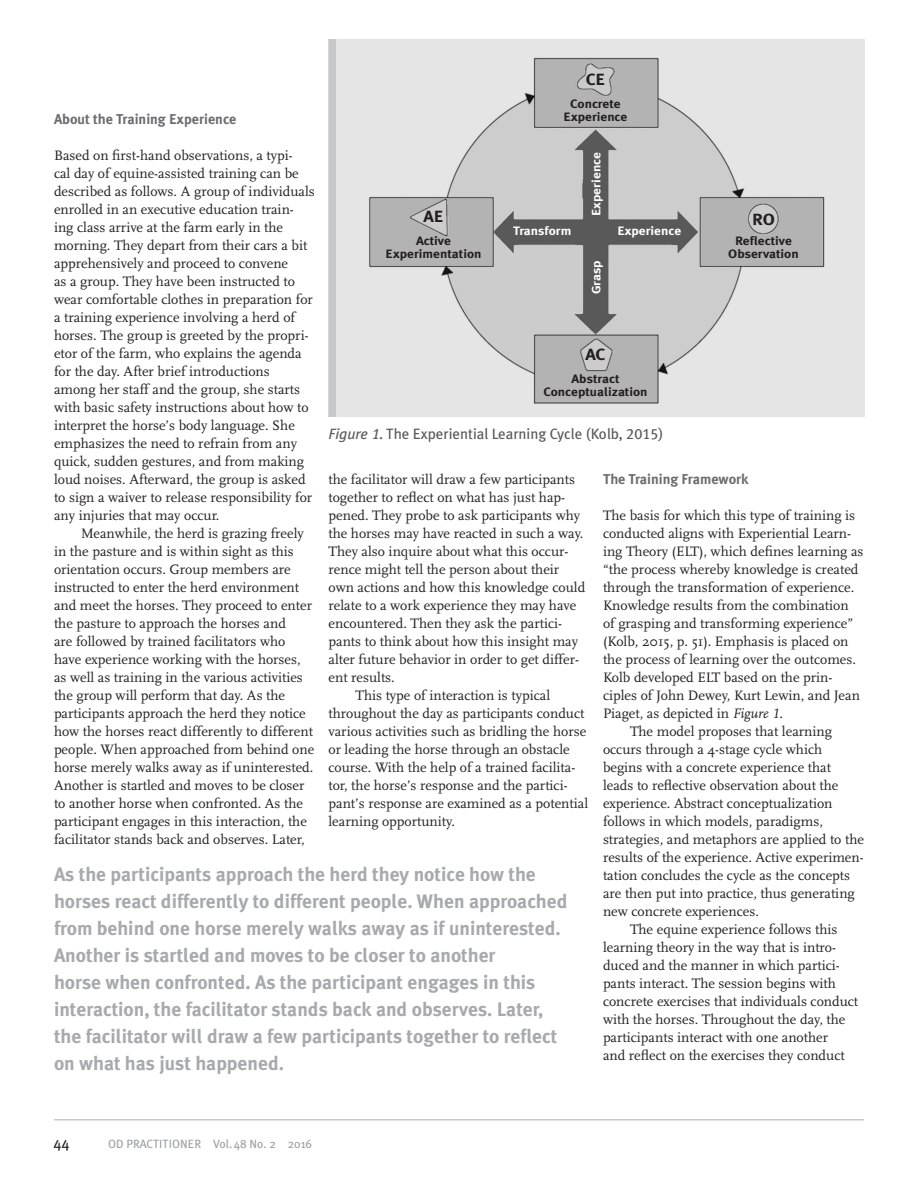
<style>
.page{position:relative;width:918px;height:1188px;background:#fff}
.page>*{position:absolute;margin:0;border:0;box-sizing:border-box;transform-origin:0 0}
.Main_pull_quote{font:700 19.5px/27px "Meta Plus";color:#a8a9ad}
.A_Head{font:700 16.2px "Meta Plus";letter-spacing:-.005em;color:#231f20;scale:1.11 1}
.Figure_title{font:15px "Meta Plus";color:#57585a}
.t1{font:15px "Meta Plus";color:#231f20}
.body_text{font:14.25px/18px "Scala";color:#231f20}
.body_text-no_indent{font:14.25px/18px "Scala";color:#231f20}
.B_Heads{font:700 14.25px "Meta Plus";color:#6c6d70}
.A_Head-2{font:700 12.15px/13.5px "Meta Plus";color:#231f20;text-align:center;scale:1.11 1}
.A_Head-3{font:700 12.15px "Meta Plus";color:#fff;scale:1.11 1}
.t2{font:12px "Meta Plus";color:#9d9fa2}
.s1{font-style:italic}
.s2{font-family:"Meta Plus Book Caps";font-style:italic}
.s3{font-family:"Meta Plus Book Caps"}
.s4{font-family:"Scala Figures";font-style:italic}
</style>
<div class="page">
<hr style="left:54px;top:1119px;width:810px;height:1px;background:#c7c8ca">
<img style="left:336px;top:39px;width:528px;height:378px">
<div style="left:329px;top:39px;width:7px;height:378px;background:#c7c8ca"></div>
<p class="A_Head" style="left:586px;top:70px;width:19px">CE</p>
<p class="A_Head-2" style="left:564px;top:97px;width:59px">Concrete<br>Experience</p>
<p class="B_Heads" style="left:54px;top:111px;width:184px">About the Training Experience</p>
<p class="body_text-no_indent" style="left:54px;top:146px;width:262px">Based on first-hand observations, a typi-<br>cal day of equine-assisted training can be described as follows. A group of individuals enrolled in an executive education train&shy;ing class arrive at the farm early in the morning. They depart from their cars a bit apprehensively and proceed to convene<br>as a group. They have been instructed to wear comfortable clothes in preparation for a training experience involving a herd of horses. The group is greeted by the propri&shy;etor of the farm, who explains the agenda for the day. After brief introductions among her staff and the group, she starts with basic safety instructions about how to interpret the horse’s body language. She emphasizes the need to refrain from any quick, sudden gestures, and from making loud noises. Afterward, the group is asked to sign a waiver to release responsibility for any injuries that may occur.</p>
<p class="body_text" style="left:54px;top:524px;width:262px;text-indent:27px">Meanwhile, the herd is grazing freely in the pasture and is within sight as this orientation occurs. Group members are instructed to enter the herd environment and meet the horses. They proceed to enter the pasture to approach the horses and<br>are followed by trained facilitators who have experience working with the horses, as well as training in the various activities the group will perform that day. As the participants approach the herd they notice how the horses react differently to different people. When approached from behind one horse merely walks away as if uninterested.<br>Another is startled and moves to be closer to another horse when confronted. As the participant engages in this interaction, the facilitator stands back and observes. Later,</p>
<p class="A_Head-3" style="left:589px;top:216px;width:59px;rotate:-90deg">Experience</p>
<p class="A_Head" style="left:423px;top:207px;width:20px">AE</p>
<p class="A_Head-2" style="left:386px;top:234px;width:88px">Active<br>Experimentation</p>
<p class="A_Head" style="left:752px;top:210px;width:22px">RO</p>
<p class="A_Head-2" style="left:728px;top:234px;width:65px">Reflective<br>Observation</p>
<p class="A_Head-3" style="left:513px;top:223px;width:54px">Transform</p>
<p class="A_Head-3" style="left:617px;top:223px;width:59px">Experience</p>
<p class="A_Head-3" style="left:589px;top:294px;width:32px;rotate:-90deg">Grasp</p>
<p class="A_Head" style="left:586px;top:345px;width:20px">AC</p>
<p class="A_Head-2" style="left:543px;top:372px;width:95px">Abstract<br>Conceptualization</p>
<p class="Figure_title" style="left:329px;top:425px;width:336px"><span class="s1">Figure</span> <span class="s2">1</span>. The Experiential Learning Cycle (Kolb, <span class="s3">2015</span>)</p>
<p class="B_Heads" style="left:603px;top:471px;width:147px">The Training Framework</p>
<p class="body_text-no_indent" style="left:603px;top:506px;width:262px">The basis for which this type of training is conducted aligns with Experiential Learn&shy;ing Theory (ELT), which defines learning as “the process whereby knowledge is created through the transformation of experience.<br>Knowledge results from the combination of grasping and transforming experience” (Kolb, 2015, p. 51). Emphasis is placed on the process of learning over the outcomes.<br>Kolb developed ELT based on the prin&shy;ciples of John Dewey, Kurt Lewin, and Jean Piaget, as depicted in <span class="s1">Figure</span> <span class="s4">1</span>.</p>
<p class="body_text" style="left:603px;top:722px;width:263px;text-indent:27px">The model proposes that learning occurs through a 4-stage cycle which begins with a concrete experience that leads to reflective observation about the experience. Abstract conceptualization follows in which models, paradigms, strategies, and metaphors are applied to the results of the experience. Active experimen&shy;tation concludes the cycle as the concepts are then put into practice, thus generating new concrete experiences.</p>
<p class="body_text" style="left:603px;top:920px;width:257px;text-indent:27px">The equine experience follows this learning theory in the way that is intro&shy;duced and the manner in which partici&shy;pants interact. The session begins with concrete exercises that individuals conduct with the horses. Throughout the day, the participants interact with one another<br>and reflect on the exercises they conduct</p>
<p class="body_text" style="left:328px;top:470px;width:258px">the facilitator will draw a few participants together to reflect on what has just hap&shy;pened. They probe to ask participants why the horses may have reacted in such a way.<br>They also inquire about what this occur&shy;rence might tell the person about their own actions and how this knowledge could relate to a work experience they may have encountered. Then they ask the partici&shy;pants to think about how this insight may alter future behavior in order to get differ&shy;ent results.</p>
<p class="body_text" style="left:328px;top:686px;width:261px;text-indent:27px">This type of interaction is typical throughout the day as participants conduct various activities such as bridling the horse or leading the horse through an obstacle course. With the help of a trained facilita&shy;tor, the horse’s response and the partici&shy;pant’s response are examined as a potential learning opportunity.</p>
<p class="Main_pull_quote" style="left:54px;top:861px;width:515px">As the participants approach the herd they notice how the horses react differently to different people. When approached from behind one horse merely walks away as if uninterested.<br>Another is startled and moves to be closer to another<br>horse when confronted. As the participant engages in this interaction, the facilitator stands back and observes. Later, the facilitator will draw a few participants together to reflect on what has just happened.</p>
<p class="t1" style="left:54px;top:1134px;width:18px">44</p>
<p class="t2" style="left:108px;top:1136px;width:206px">OD PRACTITIONER Vol. 48 No. 2 2016</p>
</div>
